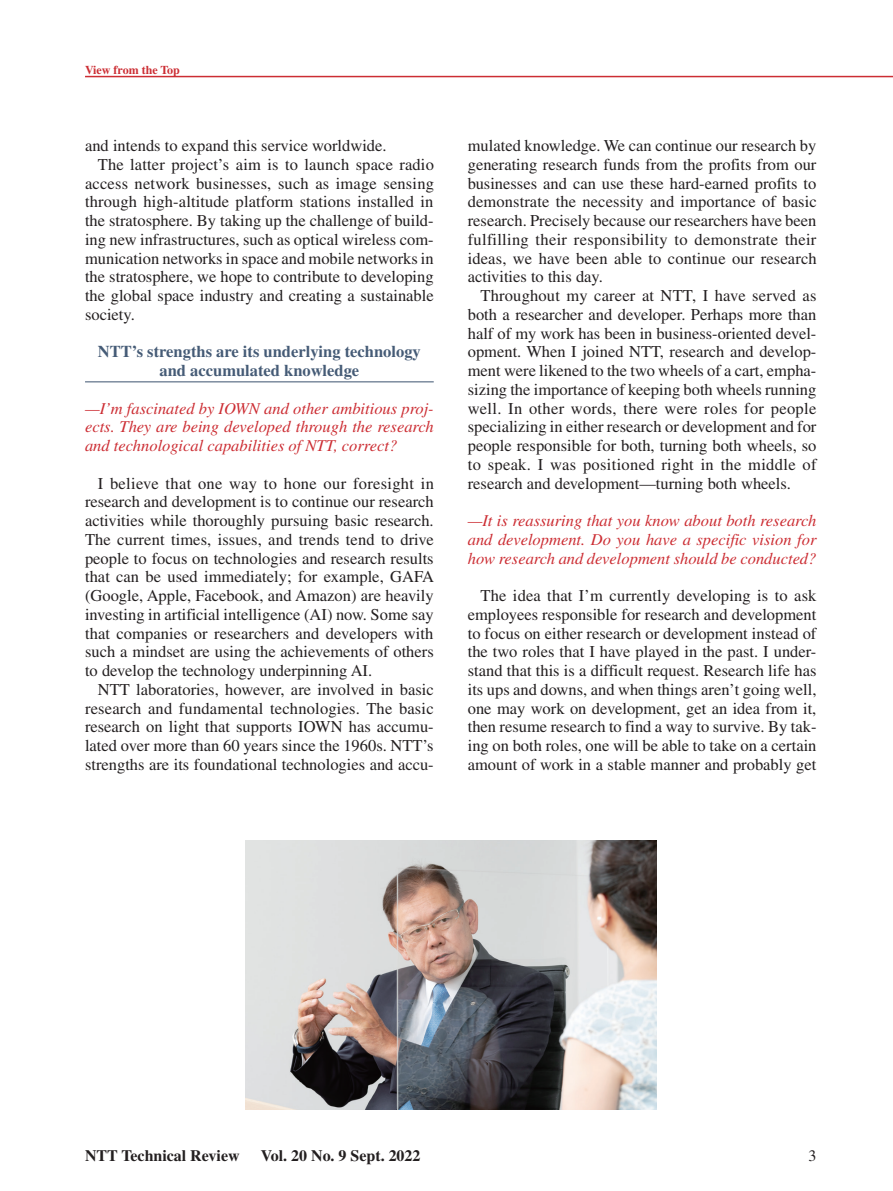
<style>
.page{position:relative;width:893px;height:1191px;background:#fff}
.page>*{position:absolute;margin:0;border:0;box-sizing:border-box;transform-origin:0 0}
.t1{font:16.5px/18.8px "Times";color:#231f20;text-align:justify}
.t2{font:italic 16.5px/18.8px "Times";color:#cc2d33;text-align:justify}
.t3{font:700 16.5px/18.8px "Times";color:#455b76;text-align:center}
.t4{font:700 15.9px "Times";color:#231f20}
.t5{font:15.9px "Times";color:#231f20}
.t6{font:700 12px "Times";color:#cc2d33}
</style>
<div class="page">
<hr style="left:85px;top:76px;width:808px;height:1px;background:#cc2d33">
<hr style="left:85px;top:381px;width:349px;height:1px;background:#455b76">
<img style="left:245px;top:840px;width:411px;height:269px">
<p class="t6" style="left:85px;top:63px;width:96px">View from the Top</p>
<p class="t1" style="left:85px;top:136px;width:303px">and intends to expand this service worldwide.</p>
<p class="t1" style="left:98px;top:155px;width:338px">The latter project’s aim is to launch space radio</p>
<p class="t1" style="left:85px;top:174px;width:350px">access network businesses, such as image sensing</p>
<p class="t1" style="left:85px;top:192px;width:350px">through high-altitude platform stations installed in</p>
<p class="t1" style="left:85px;top:211px;width:350px">the stratosphere. By taking up the challenge of build-</p>
<p class="t1" style="left:85px;top:230px;width:350px">ing new infrastructures, such as optical wireless com-</p>
<p class="t1" style="left:85px;top:249px;width:350px">munication networks in space and mobile networks in</p>
<p class="t1" style="left:85px;top:267px;width:350px">the stratosphere, we hope to contribute to developing</p>
<p class="t1" style="left:85px;top:286px;width:350px">the global space industry and creating a sustainable</p>
<p class="t1" style="left:85px;top:305px;width:51px">society.</p>
<p class="t3" style="left:98px;top:342px;width:324px">NTT’s strengths are its underlying technology and accumulated knowledge</p>
<p class="t2" style="left:85px;top:399px;width:350px">—I’m fascinated by IOWN and other ambitious proj&shy;ects. They are being developed through the research and technological capabilities of NTT, correct?</p>
<p class="t1" style="left:85px;top:474px;width:350px;text-indent:13px">I believe that one way to hone our foresight in research and development is to continue our research activities while thoroughly pursuing basic research.<br>The current times, issues, and trends tend to drive people to focus on technologies and research results that can be used immediately; for example, GAFA (Google, Apple, Facebook, and Amazon) are heavily investing in artificial intelligence (AI) now. Some say that companies or researchers and developers with such a mindset are using the achievements of others to develop the technology underpinning AI.</p>
<p class="t1" style="left:85px;top:680px;width:350px;text-indent:13px">NTT laboratories, however, are involved in basic research and fundamental technologies. The basic research on light that supports IOWN has accumu&shy;lated over more than 60 years since the 1960s. NTT’s strengths are its foundational technologies and accu-</p>
<p class="t1" style="left:468px;top:136px;width:350px">mulated knowledge. We can continue our research by generating research funds from the profits from our businesses and can use these hard-earned profits to demonstrate the necessity and importance of basic research. Precisely because our researchers have been fulfilling their responsibility to demonstrate their ideas, we have been able to continue our research activities to this day.</p>
<p class="t1" style="left:468px;top:286px;width:350px;text-indent:13px">Throughout my career at NTT, I have served as both a researcher and developer. Perhaps more than half of my work has been in business-oriented devel&shy;opment. When I joined NTT, research and develop&shy;ment were likened to the two wheels of a cart, empha&shy;sizing the importance of keeping both wheels running well. In other words, there were roles for people specializing in either research or development and for people responsible for both, turning both wheels, so to speak. I was positioned right in the middle of research and development—turning both wheels.</p>
<p class="t2" style="left:468px;top:511px;width:350px">—It is reassuring that you know about both research and development. Do you have a specific vision for how research and development should be conducted?</p>
<p class="t1" style="left:468px;top:586px;width:350px;text-indent:13px">The idea that I’m currently developing is to ask employees responsible for research and development to focus on either research or development instead of the two roles that I have played in the past. I under&shy;stand that this is a difficult request. Research life has its ups and downs, and when things aren’t going well, one may work on development, get an idea from it, then resume research to find a way to survive. By tak&shy;ing on both roles, one will be able to take on a certain amount of work in a stable manner and probably get</p>
<p class="t4" style="left:85px;top:1146px;width:156px">NTT Technical Review</p>
<p class="t4" style="left:261px;top:1146px;width:161px">Vol. 20 No. 9 Sept. 2022</p>
<p class="t5" style="left:808px;top:1146px;width:9px">3</p>
</div>
